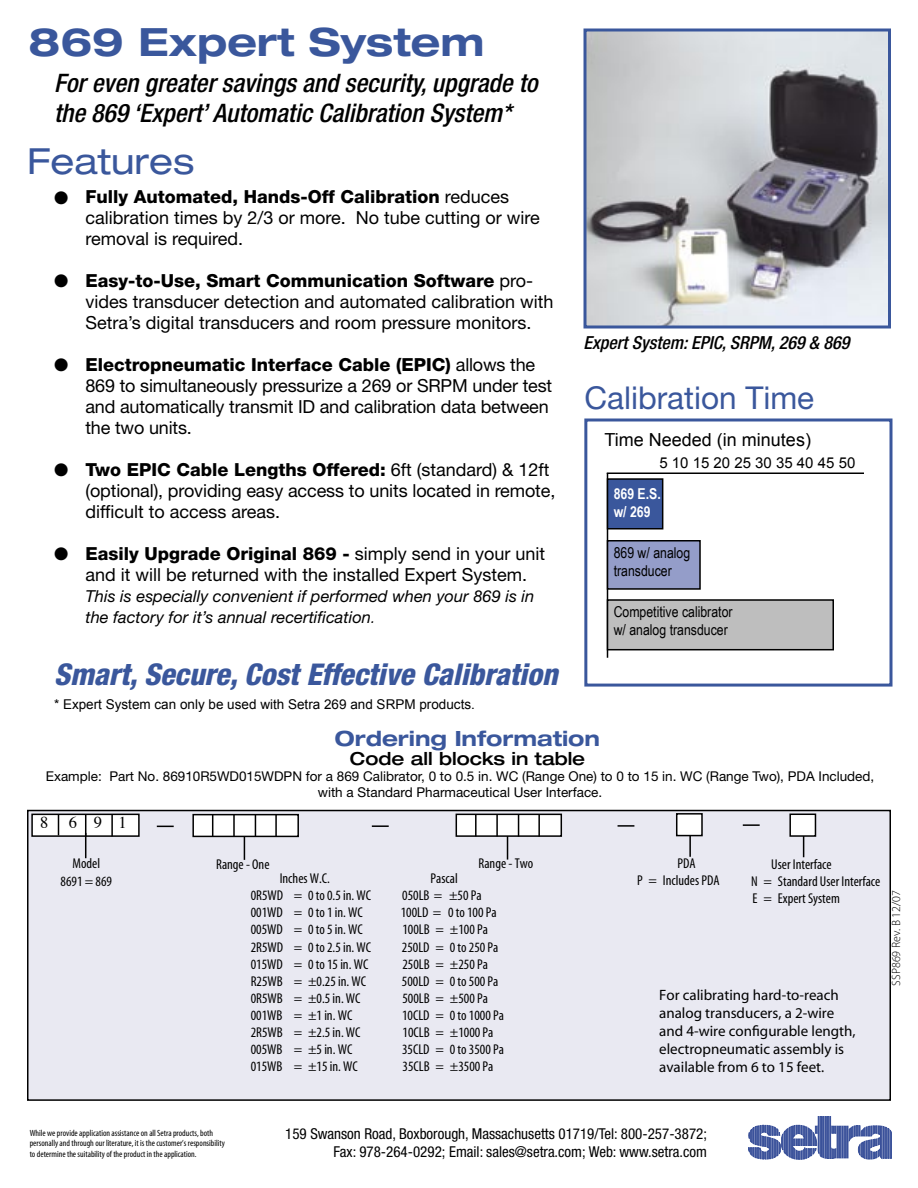
<style>
.page{position:relative;width:918px;height:1188px;background:#fff}
.page>*{position:absolute;margin:0;border:0;box-sizing:border-box;transform-origin:0 0}
.t1{font:700 expanded 39px "Helvetica Neue LT Std";color:#3a579c}
.t2{font:expanded 36px "Helvetica Neue LT Std";color:#3a579c}
.t3{font:31.5px "Helvetica Neue LT Std";color:#3a579c}
.t4{font:italic 800 condensed 30px "Helvetica Neue LT Std";color:#3a579c}
.t5{font:italic 500 condensed 25.5px "Helvetica Neue LT Std";color:#000}
.t6{font:700 expanded 21px "Helvetica Neue LT Std";color:#3a579c}
.t7{font:18px/21px "Helvetica Neue LT Std";color:#000}
.t8{font:800 18px "Helvetica Neue LT Std";color:#000}
.t9{font:italic 500 condensed 18px "Helvetica Neue LT Std";color:#000}
.t10{font:18px "Arial";color:#000}
.t11{font:500 expanded 18px "Helvetica Neue LT Std";color:#000}
.t12{font:18px "Zapf Dingbats ITC";color:#000}
.t13{font:italic 16.5px/21px "Helvetica Neue LT Std";color:#000}
.t14{font:16.5px "Times";color:#000}
.t15{font:15px/18px "Myriad MM 400 600";color:#000}
.t16{font:condensed 15px "Helvetica Neue LT Std";color:#000}
.t17{font:15px/18px "Arial Narrow";color:#000}
.t18{font:15px "Arial";color:#000}
.t19{font:700 15px "Arial Narrow";color:#fff}
.t20{font:14.25px "Myriad MM 400 300";color:#000}
.t21{font:13.5px/16.2px "Helvetica Neue LT Std";color:#000;text-align:center}
.t22{font:13.5px "Arial";color:#000}
.t23{font:12px "Myriad MM 215 600";color:#000}
.t24{font:9px "Myriad MM 400 300";color:#000}
.s1{font-weight:400}
.s2{font-weight:800}
.s3{font-weight:300}
</style>
<div class="page">
<div style="left:28px;top:811px;width:862px;height:289px;background:#e9e9f2"></div>
<div style="left:27px;top:810px;width:864px;height:291px;border:2px solid #000"></div>
<div style="left:32px;top:814px;width:107px;height:22px;background:#fff"></div>
<div style="left:31px;top:814px;width:109px;height:23px;border:2px solid #000"></div>
<svg style="left:58px;top:814px;width:1px;height:21px"></svg>
<hr style="left:111px;top:814px;width:2px;height:22px;background:#000">
<svg style="left:85px;top:814px;width:1px;height:44px"></svg>
<hr style="left:507px;top:830px;width:1px;height:30px;background:#000">
<div style="left:456px;top:814px;width:105px;height:22px;background:#fff"></div>
<div style="left:456px;top:814px;width:106px;height:23px;border:2px solid #000"></div>
<svg style="left:518px;top:814px;width:1px;height:23px"></svg>
<hr style="left:538px;top:814px;width:2px;height:23px;background:#000">
<hr style="left:689px;top:829px;width:2px;height:28px;background:#000">
<svg style="left:618px;top:825px;width:16px;height:2px"></svg>
<div style="left:677px;top:814px;width:25px;height:22px;background:#fff"></div>
<div style="left:676px;top:813px;width:27px;height:23px;border:2px solid #000"></div>
<svg style="left:803px;top:837px;width:1px;height:20px"></svg>
<svg style="left:743px;top:824px;width:17px;height:2px"></svg>
<div style="left:790px;top:814px;width:25px;height:22px;background:#fff"></div>
<div style="left:789px;top:814px;width:27px;height:23px;border:2px solid #000"></div>
<svg style="left:157px;top:826px;width:17px;height:1px"></svg>
<hr style="left:496px;top:814px;width:2px;height:22px;background:#000">
<hr style="left:475px;top:814px;width:2px;height:22px;background:#000">
<hr style="left:244px;top:830px;width:1px;height:30px;background:#000">
<div style="left:193px;top:815px;width:105px;height:21px;background:#fff"></div>
<div style="left:192px;top:814px;width:107px;height:23px;border:2px solid #000"></div>
<svg style="left:255px;top:815px;width:1px;height:22px"></svg>
<hr style="left:275px;top:814px;width:2px;height:23px;background:#000">
<svg style="left:372px;top:825px;width:17px;height:2px"></svg>
<hr style="left:233px;top:814px;width:2px;height:23px;background:#000">
<svg style="left:212px;top:814px;width:1px;height:23px"></svg>
<img style="left:587px;top:33px;width:300px;height:292px">
<div style="left:583px;top:29px;width:308px;height:300px;border:3px solid #3a579c"></div>
<div style="left:584px;top:418px;width:308px;height:269px;border:3px solid #3a579c"></div>
<hr style="left:607px;top:472px;width:257px;height:2px;background:#000">
<hr style="left:607px;top:473px;width:1px;height:185px;background:#000">
<div style="left:608px;top:479px;width:55px;height:50px;background:#3a579c"></div>
<div style="left:607px;top:478px;width:56px;height:52px;border:2px solid #000"></div>
<div style="left:608px;top:541px;width:92px;height:48px;background:#949dc9"></div>
<div style="left:607px;top:540px;width:94px;height:50px;border:2px solid #000"></div>
<div style="left:608px;top:600px;width:225px;height:50px;background:#bebebe"></div>
<div style="left:607px;top:599px;width:227px;height:51px;border:2px solid #000"></div>
<svg style="left:748px;top:1116px;width:144px;height:44px"></svg>
<p class="t1" style="left:29px;top:18px;width:457px">869 Expert System</p>
<p class="t5" style="left:54px;top:67px;width:485px">For even greater savings and security, upgrade to</p>
<p class="t5" style="left:54px;top:98px;width:459px">the 869 ‘Expert’ Automatic Calibration System*</p>
<p class="t2" style="left:27px;top:140px;width:169px">Features</p>
<p class="t8" style="left:86px;top:186px;width:425px">Fully Automated, Hands-Off Calibration <span class="s1">reduces</span></p>
<p class="t7" style="left:86px;top:207px;width:456px">calibration times by 2/3 or more. No tube cutting or wire removal is required.</p>
<p class="t7" style="left:86px;top:270px;width:470px"><span class="s2">Easy-to-Use, Smart Communication Software</span> pro&shy;vides transducer detection and automated calibration with<br>Setra’s digital transducers and room pressure monitors.</p>
<p class="t7" style="left:86px;top:354px;width:468px"><span class="s2">Electropneumatic Interface Cable (EPIC)</span> allows the 869 to simultaneously pressurize a 269 or SRPM under test and automatically transmit ID and calibration data between the two units.</p>
<p class="t7" style="left:86px;top:459px;width:471px"><span class="s2">Two EPIC Cable Lengths Offered:</span> 6ft (standard) &amp; 12ft (optional), providing easy access to units located in remote, difficult to access areas.</p>
<p class="t7" style="left:86px;top:543px;width:461px"><span class="s2">Easily Upgrade Original 869 -</span> simply send in your unit and it will be returned with the installed Expert System.</p>
<p class="t13" style="left:86px;top:586px;width:450px">This is especially convenient if performed when your 869 is in the factory for it’s annual recertification<span class="s3">.</span></p>
<p class="t12" style="left:54px;top:190px;width:16px">●</p>
<p class="t12" style="left:54px;top:272px;width:16px">●</p>
<p class="t12" style="left:54px;top:357px;width:16px">●</p>
<p class="t12" style="left:54px;top:461px;width:16px">●</p>
<p class="t12" style="left:54px;top:545px;width:16px">●</p>
<p class="t4" style="left:54px;top:656px;width:505px">Smart, Secure, Cost Effective Calibration</p>
<p class="t22" style="left:54px;top:697px;width:422px">* Expert System can only be used with Setra 269 and SRPM products.</p>
<p class="t9" style="left:584px;top:332px;width:268px">Expert System: EPIC, SRPM, 269 &amp; 869</p>
<p class="t3" style="left:584px;top:379px;width:231px">Calibration Time</p>
<p class="t10" style="left:605px;top:429px;width:208px">Time Needed (in minutes)</p>
<p class="t18" style="left:659px;top:455px;width:197px">5 10 15 20 25 30 35 40 45 50</p>
<p class="t19" style="left:614px;top:485px;width:49px">869 E.S.</p>
<p class="t19" style="left:614px;top:503px;width:38px">w/ 269</p>
<p class="t17" style="left:614px;top:543px;width:78px">869 w/ analog transducer</p>
<p class="t17" style="left:614px;top:603px;width:120px">Competitive calibrator</p>
<p class="t17" style="left:614px;top:621px;width:116px">w/ analog transducer</p>
<p class="t6" style="left:335px;top:725px;width:267px">Ordering Information</p>
<p class="t11" style="left:350px;top:748px;width:237px">Code all blocks in table</p>
<p class="t21" style="left:46px;top:768px;width:830px">Example: Part No. 86910R5WD015WDPN for a 869 Calibrator, 0 to 0.5 in. WC (Range One) to 0 to 15 in. WC (Range Two), PDA Included, with a Standard Pharmaceutical User Interface.</p>
<p class="t14" style="left:40px;top:812px;width:10px">8</p>
<p class="t14" style="left:69px;top:812px;width:59px">6 9 1</p>
<p class="t20" style="left:73px;top:857px;width:29px">Model</p>
<p class="t20" style="left:61px;top:874px;width:53px">8691 = 869</p>
<p class="t20" style="left:479px;top:857px;width:56px">Range - Two</p>
<p class="t20" style="left:216px;top:857px;width:55px">Range - One</p>
<p class="t20" style="left:280px;top:871px;width:52px">Inches W.C.</p>
<p class="t20" style="left:431px;top:871px;width:29px">Pascal</p>
<p class="t20" style="left:251px;top:889px;width:122px">0R5WD = 0 to 0.5 in. WC</p>
<p class="t20" style="left:402px;top:889px;width:81px">050LB = ±50 Pa</p>
<p class="t20" style="left:251px;top:906px;width:114px">001WD = 0 to 1 in. WC</p>
<p class="t20" style="left:401px;top:906px;width:97px">100LD = 0 to 100 Pa</p>
<p class="t20" style="left:251px;top:923px;width:114px">005WD = 0 to 5 in. WC</p>
<p class="t20" style="left:402px;top:923px;width:87px">100LB = ±100 Pa</p>
<p class="t20" style="left:251px;top:940px;width:122px">2R5WD = 0 to 2.5 in. WC</p>
<p class="t20" style="left:402px;top:940px;width:98px">250LD = 0 to 250 Pa</p>
<p class="t20" style="left:251px;top:957px;width:119px">015WD = 0 to 15 in. WC</p>
<p class="t20" style="left:402px;top:957px;width:87px">250LB = ±250 Pa</p>
<p class="t20" style="left:251px;top:974px;width:117px">R25WB = ±0.25 in. WC</p>
<p class="t20" style="left:402px;top:974px;width:98px">500LD = 0 to 500 Pa</p>
<p class="t20" style="left:251px;top:991px;width:111px">0R5WB = ±0.5 in. WC</p>
<p class="t20" style="left:402px;top:991px;width:87px">500LB = ±500 Pa</p>
<p class="t20" style="left:251px;top:1008px;width:103px">001WB = ±1 in. WC</p>
<p class="t20" style="left:402px;top:1008px;width:103px">10CLD = 0 to 1000 Pa</p>
<p class="t20" style="left:251px;top:1025px;width:111px">2R5WB = ±2.5 in. WC</p>
<p class="t20" style="left:403px;top:1025px;width:92px">10CLB = ±1000 Pa</p>
<p class="t20" style="left:251px;top:1042px;width:103px">005WB = ±5 in. WC</p>
<p class="t20" style="left:402px;top:1042px;width:103px">35CLD = 0 to 3500 Pa</p>
<p class="t20" style="left:251px;top:1060px;width:109px">015WB = ±15 in. WC</p>
<p class="t20" style="left:403px;top:1060px;width:92px">35CLB = ±3500 Pa</p>
<p class="t20" style="left:678px;top:857px;width:20px">PDA</p>
<p class="t20" style="left:637px;top:874px;width:84px">P = Includes PDA</p>
<p class="t20" style="left:771px;top:857px;width:62px">User Interface</p>
<p class="t20" style="left:751px;top:874px;width:131px">N = Standard User Interface</p>
<p class="t20" style="left:753px;top:891px;width:89px">E = Expert System</p>
<p class="t15" style="left:659px;top:987px;width:198px">For calibrating hard-to-reach analog transducers, a 2-wire and 4-wire configurable length, electropneumatic assembly is available from 6 to 15 feet.</p>
<p class="t23" style="left:890px;top:986px;width:97px;rotate:-90deg">SSP869 Rev. B 12/07</p>
<p class="t24" style="left:30px;top:1128px;width:185px">While we provide application assistance on all Setra products, both</p>
<p class="t24" style="left:30px;top:1139px;width:197px">personally and through our literature, it is the customer’s responsibility</p>
<p class="t24" style="left:30px;top:1150px;width:168px">to determine the suitability of the product in the application.</p>
<p class="t16" style="left:285px;top:1125px;width:423px">159 Swanson Road, Boxborough, Massachusetts 01719/Tel: 800-257-3872;</p>
<p class="t16" style="left:334px;top:1143px;width:375px">Fax: 978-264-0292; Email: sales@setra.com; Web: www.setra.com</p>
</div>
